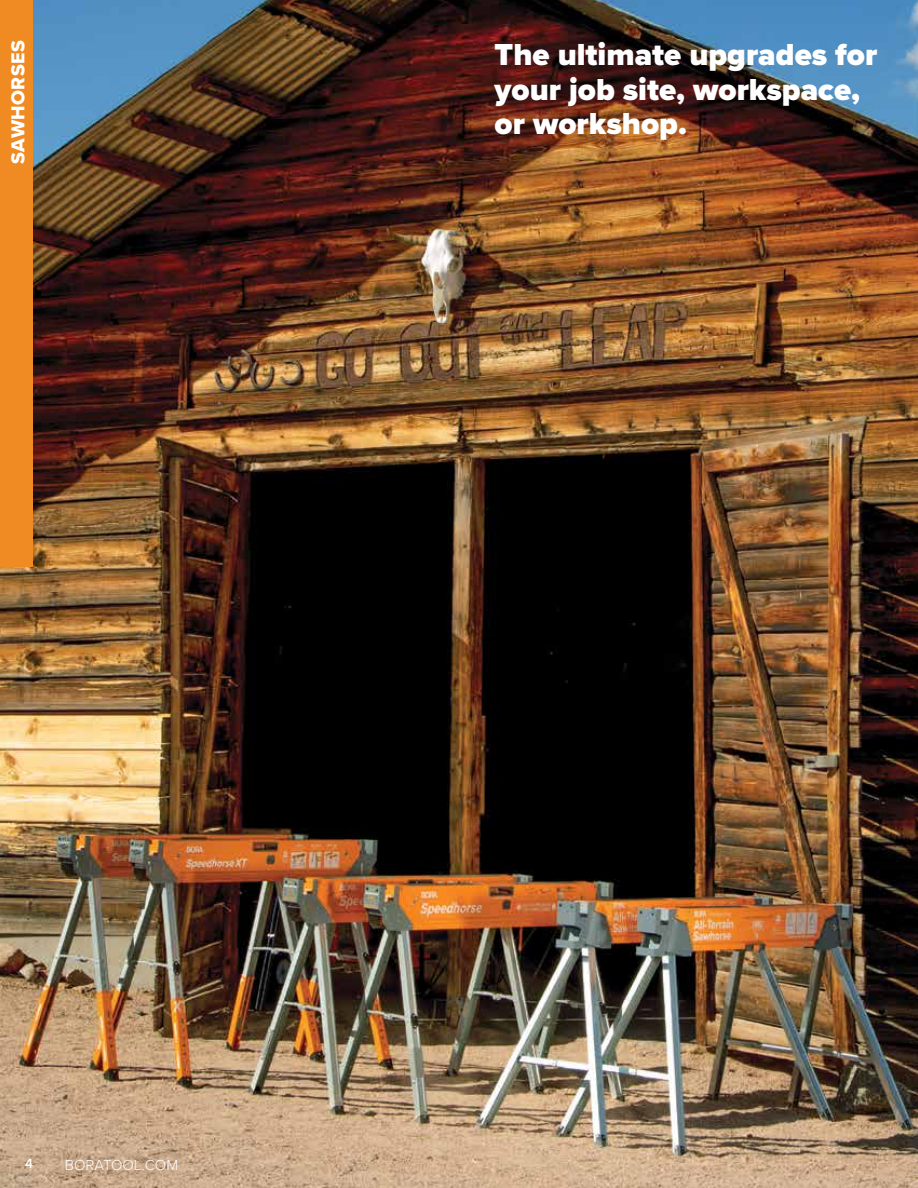
<style>
.page{position:relative;width:918px;height:1188px;background:#fff}
.page>*{position:absolute;margin:0;border:0;box-sizing:border-box;transform-origin:0 0}
.t1{font:900 31.5px/34.5px "Proxima Nova";color:#fff}
.t2{font:19.5px "Proxima Nova Extrabld";letter-spacing:.02em;color:#fff}
.t3{font:300 15px "Proxima Nova";color:#fff}
.t4{font:600 13.5px "Proxima Nova";color:#fff}
</style>
<div class="page">
<img style="left:0;top:0;width:918px;height:1188px">
<div style="left:0;top:0;width:32px;height:567px;background:#ef8b22"></div>
<p class="t2" style="left:4px;top:164px;width:125px;rotate:-90deg">SAWHORSES</p>
<p class="t1" style="left:495px;top:37px;width:384px">The ultimate upgrades for your job site, workspace, or workshop.</p>
<p class="t4" style="left:25px;top:1154px;width:9px">4</p>
<p class="t3" style="left:65px;top:1153px;width:115px">BORATOOL.COM</p>
</div>
